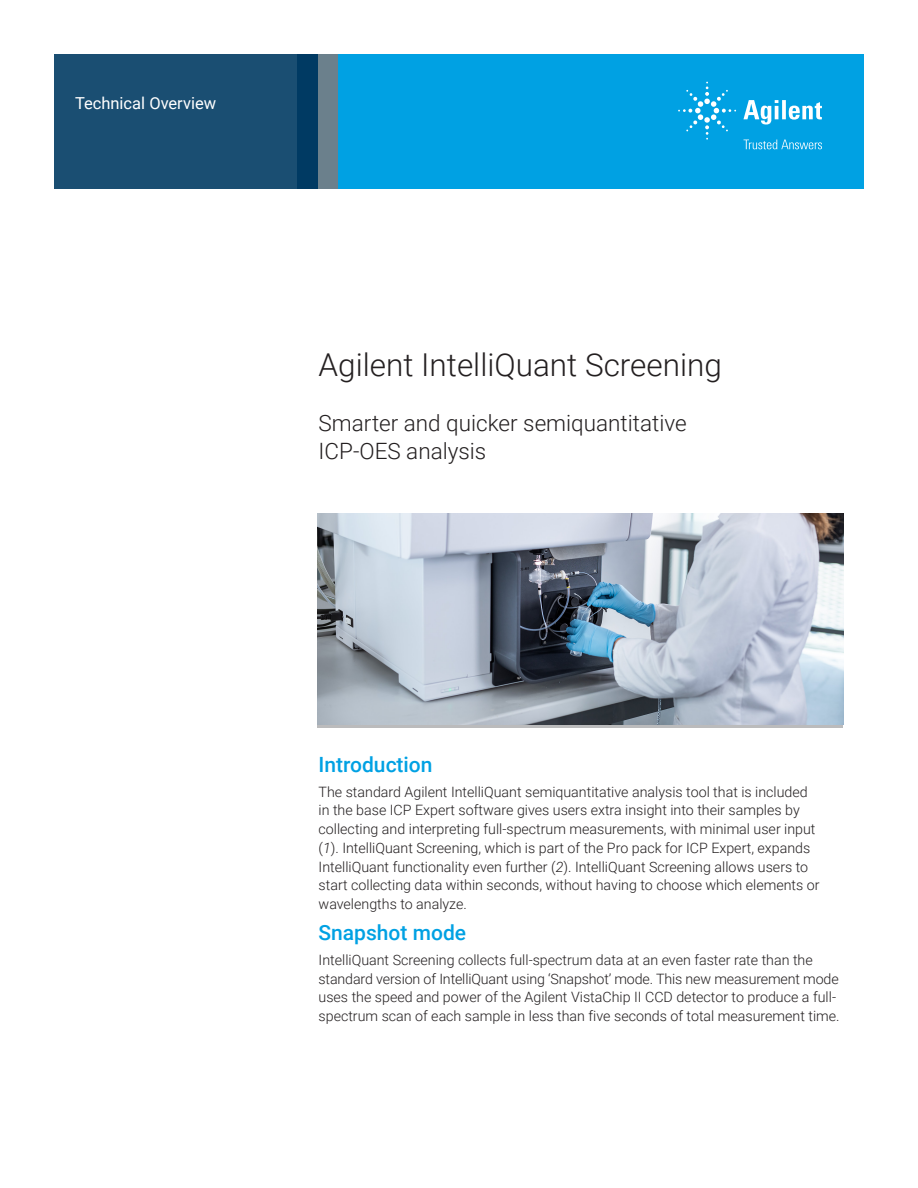
<style>
.page{position:relative;width:918px;height:1188px;background:#fff}
.page>*{position:absolute;margin:0;border:0;box-sizing:border-box;transform-origin:0 0}
.DATA_headline{font:300 31.5px "Roboto";color:#231f20}
.DATA_subhead_large_b{font:300 22.5px/28.5px "Roboto";color:#231f20}
.DATA_subhead_large_b-2{font:500 21px "Roboto";color:#00a1e3}
.DATA_header{font:16.5px "Roboto";color:#fff}
.DATA_opener_text{font:300 14.25px/18.8px "Roboto";color:#231f20}
.DATA_subhead_large_b-3{font:300 14.25px/18.8px "Roboto";color:#231f20}
.s1{font-style:italic}
</style>
<div class="page">
<div style="left:297px;top:54px;width:567px;height:135px;background:#00a1e3"></div>
<img style="left:318px;top:513px;width:525px;height:212px">
<div style="left:54px;top:54px;width:243px;height:135px;background:#1a4e72"></div>
<div style="left:317px;top:54px;width:21px;height:135px;background:#6b808c"></div>
<div style="left:297px;top:54px;width:20px;height:135px;background:#003a63"></div>
<svg style="left:743px;top:100px;width:79px;height:25px"></svg>
<svg style="left:678px;top:82px;width:58px;height:58px"></svg>
<svg style="left:744px;top:140px;width:78px;height:9px"></svg>
<p class="DATA_header" style="left:75px;top:91px;width:143px">Technical Overview</p>
<p class="DATA_headline" style="left:319px;top:343px;width:405px">Agilent IntelliQuant Screening</p>
<p class="DATA_subhead_large_b" style="left:319px;top:408px;width:370px">Smarter and quicker semiquantitative<br>ICP-OES analysis</p>
<p class="DATA_subhead_large_b-2" style="left:319px;top:750px;width:116px">Introduction</p>
<p class="DATA_opener_text" style="left:319px;top:782px;width:503px">The standard Agilent IntelliQuant semiquantitative analysis tool that is included in the base ICP Expert software gives users extra insight into their samples by collecting and interpreting full-spectrum measurements, with minimal user input (<span class="s1">1</span>). IntelliQuant Screening, which is part of the Pro pack for ICP Expert, expands IntelliQuant functionality even further (<span class="s1">2</span>). IntelliQuant Screening allows users to start collecting data within seconds, without having to choose which elements or wavelengths to analyze.</p>
<p class="DATA_subhead_large_b-2" style="left:319px;top:918px;width:149px">Snapshot mode</p>
<p class="DATA_subhead_large_b-3" style="left:319px;top:950px;width:523px">IntelliQuant Screening collects full-spectrum data at an even faster rate than the standard version of IntelliQuant using ‘Snapshot’ mode. This new measurement mode uses the speed and power of the Agilent VistaChip II CCD detector to produce a full&shy;spectrum scan of each sample in less than five seconds of total measurement time.</p>
</div>
